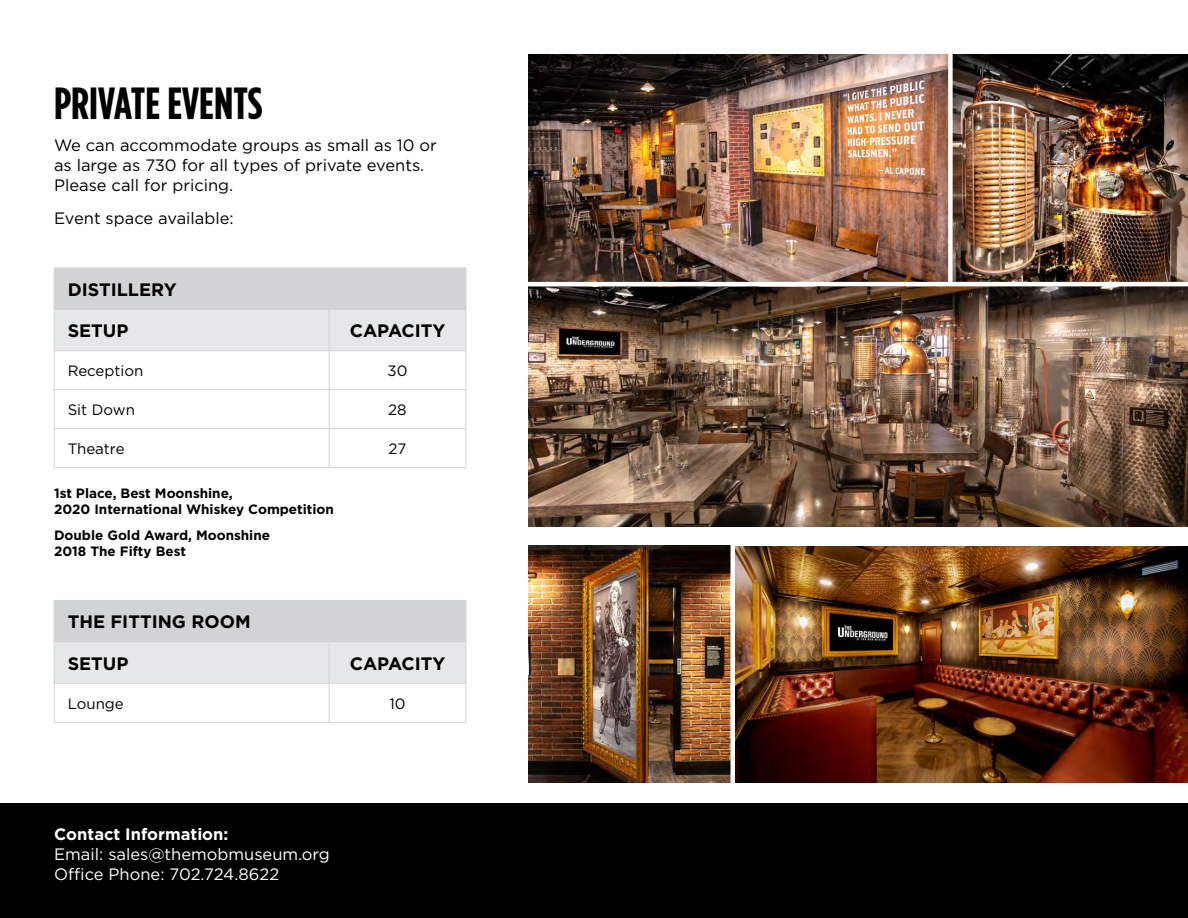
<style>
.page{position:relative;width:1188px;height:918px;background:#fff}
.page>*{position:absolute;margin:0;border:0;box-sizing:border-box;transform-origin:0 0}
.t1{font:700 45px "Gotham Condensed";color:#000}
.t2{font:700 18px "Gotham";color:#000}
.t3{font:16.5px/19.8px "Gotham";color:#000}
.t4{font:16.5px/19.8px "Gotham";color:#fff}
.t5{font:700 16.5px "Gotham";color:#fff}
.t6{font:15px "Gotham";color:#000}
.t7{font:700 13.5px/16.2px "Gotham";color:#000}
</style>
<div class="page">
<div style="left:0;top:803px;width:1188px;height:115px;background:#000"></div>
<img style="left:528px;top:286px;width:660px;height:241px">
<img style="left:528px;top:54px;width:420px;height:228px">
<img style="left:735px;top:546px;width:453px;height:236px">
<img style="left:528px;top:546px;width:202px;height:236px">
<div style="left:54px;top:268px;width:412px;height:41px;background:#d1d3d4"></div>
<div style="left:55px;top:310px;width:411px;height:40px;background:#e6e7e8"></div>
<hr style="left:54px;top:351px;width:1px;height:39px;background:#d1d3d4">
<hr style="left:329px;top:351px;width:1px;height:39px;background:#d1d3d4">
<hr style="left:466px;top:351px;width:1px;height:39px;background:#d1d3d4">
<hr style="left:54px;top:389px;width:275px;height:1px;background:#d1d3d4">
<hr style="left:54px;top:390px;width:1px;height:39px;background:#d1d3d4">
<hr style="left:329px;top:389px;width:137px;height:1px;background:#d1d3d4">
<hr style="left:329px;top:390px;width:1px;height:39px;background:#d1d3d4">
<hr style="left:466px;top:390px;width:1px;height:39px;background:#d1d3d4">
<hr style="left:54px;top:428px;width:275px;height:1px;background:#d1d3d4">
<hr style="left:54px;top:429px;width:1px;height:39px;background:#d1d3d4">
<hr style="left:329px;top:428px;width:137px;height:1px;background:#d1d3d4">
<hr style="left:329px;top:429px;width:1px;height:39px;background:#d1d3d4">
<hr style="left:466px;top:429px;width:1px;height:39px;background:#d1d3d4">
<hr style="left:54px;top:467px;width:275px;height:1px;background:#d1d3d4">
<hr style="left:329px;top:467px;width:137px;height:1px;background:#d1d3d4">
<hr style="left:466px;top:268px;width:1px;height:41px;background:#d1d3d4">
<hr style="left:54px;top:309px;width:275px;height:1px;background:#d1d3d4">
<hr style="left:54px;top:309px;width:1px;height:42px;background:#d1d3d4">
<hr style="left:329px;top:309px;width:137px;height:1px;background:#d1d3d4">
<hr style="left:329px;top:309px;width:1px;height:42px;background:#d1d3d4">
<hr style="left:466px;top:309px;width:1px;height:42px;background:#d1d3d4">
<hr style="left:54px;top:350px;width:275px;height:1px;background:#d1d3d4">
<hr style="left:329px;top:350px;width:137px;height:1px;background:#d1d3d4">
<img style="left:953px;top:54px;width:235px;height:228px">
<div style="left:54px;top:600px;width:412px;height:42px;background:#d1d3d4"></div>
<div style="left:55px;top:643px;width:411px;height:40px;background:#e6e7e8"></div>
<hr style="left:54px;top:683px;width:1px;height:39px;background:#d1d3d4">
<hr style="left:329px;top:683px;width:1px;height:39px;background:#d1d3d4">
<hr style="left:466px;top:683px;width:1px;height:39px;background:#d1d3d4">
<hr style="left:54px;top:722px;width:275px;height:1px;background:#d1d3d4">
<hr style="left:329px;top:722px;width:137px;height:1px;background:#d1d3d4">
<hr style="left:466px;top:601px;width:1px;height:41px;background:#d1d3d4">
<hr style="left:54px;top:642px;width:275px;height:1px;background:#d1d3d4">
<hr style="left:54px;top:642px;width:1px;height:41px;background:#d1d3d4">
<hr style="left:329px;top:642px;width:137px;height:1px;background:#d1d3d4">
<hr style="left:329px;top:642px;width:1px;height:41px;background:#d1d3d4">
<hr style="left:466px;top:642px;width:1px;height:41px;background:#d1d3d4">
<hr style="left:54px;top:683px;width:275px;height:1px;background:#d1d3d4">
<hr style="left:329px;top:683px;width:137px;height:1px;background:#d1d3d4">
<h1 class="t1" style="left:54px;top:77px;width:210px">PRIVATE EVENTS</h1>
<p class="t3" style="left:54px;top:135px;width:384px">We can accommodate groups as small as 10 or as large as 730 for all types of private events.<br>Please call for pricing.</p>
<p class="t3" style="left:54px;top:207px;width:181px">Event space available:</p>
<p class="t2" style="left:68px;top:277px;width:110px">DISTILLERY</p>
<p class="t2" style="left:68px;top:319px;width:62px">SETUP</p>
<p class="t2" style="left:350px;top:319px;width:97px">CAPACITY</p>
<p class="t6" style="left:68px;top:361px;width:77px">Reception</p>
<p class="t6" style="left:388px;top:361px;width:21px">30</p>
<p class="t6" style="left:68px;top:400px;width:69px">Sit Down</p>
<p class="t6" style="left:388px;top:400px;width:20px">28</p>
<p class="t6" style="left:68px;top:439px;width:58px">Theatre</p>
<p class="t6" style="left:389px;top:439px;width:19px">27</p>
<p class="t7" style="left:54px;top:485px;width:281px">1st Place, Best Moonshine,<br>2020 International Whiskey Competition</p>
<p class="t7" style="left:54px;top:527px;width:218px">Double Gold Award, Moonshine<br>2018 The Fifty Best</p>
<p class="t2" style="left:68px;top:610px;width:185px">THE FITTING ROOM</p>
<p class="t2" style="left:68px;top:651px;width:62px">SETUP</p>
<p class="t2" style="left:350px;top:651px;width:97px">CAPACITY</p>
<p class="t6" style="left:68px;top:694px;width:58px">Lounge</p>
<p class="t6" style="left:389px;top:694px;width:18px">10</p>
<p class="t5" style="left:54px;top:824px;width:176px">Contact Information:</p>
<p class="t4" style="left:54px;top:844px;width:277px">Email: sales@themobmuseum.org<br>Office Phone: 702.724.8622</p>
</div>
